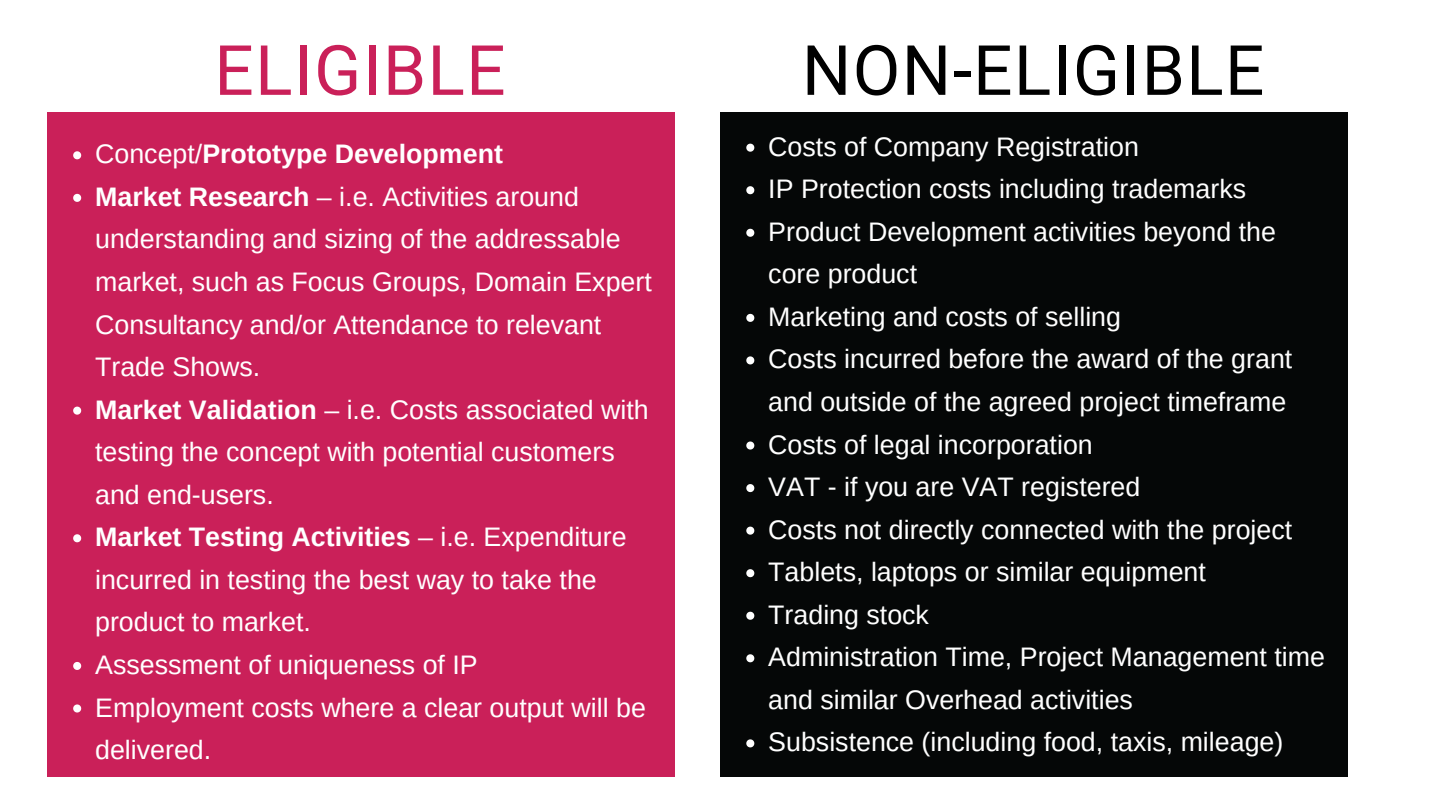
<style>
.page{position:relative;width:1440px;height:810px;background:#fff}
.page>*{position:absolute;margin:0;border:0;box-sizing:border-box;transform-origin:0 0}
.t1{font:69.4px "Roboto";letter-spacing:.02em;color:#000}
.t2{font:69.4px "Roboto";letter-spacing:.02em;color:#ca2059}
.t3{font:26.8px/42.6px "Arimo";color:#fff}
.s1{font-weight:700}
</style>
<div class="page">
<div style="left:47px;top:112px;width:627px;height:665px;background:#ca2059"></div>
<div style="left:720px;top:112px;width:628px;height:665px;background:#050707"></div>
<svg style="left:746px;top:144px;width:8px;height:8px"></svg>
<svg style="left:746px;top:186px;width:8px;height:8px"></svg>
<svg style="left:746px;top:229px;width:8px;height:8px"></svg>
<svg style="left:746px;top:314px;width:8px;height:8px"></svg>
<svg style="left:746px;top:356px;width:8px;height:8px"></svg>
<svg style="left:746px;top:442px;width:8px;height:8px"></svg>
<svg style="left:746px;top:484px;width:8px;height:8px"></svg>
<svg style="left:746px;top:527px;width:8px;height:8px"></svg>
<svg style="left:746px;top:569px;width:8px;height:8px"></svg>
<svg style="left:746px;top:612px;width:8px;height:8px"></svg>
<svg style="left:746px;top:654px;width:8px;height:8px"></svg>
<svg style="left:746px;top:739px;width:8px;height:8px"></svg>
<svg style="left:73px;top:151px;width:8px;height:8px"></svg>
<svg style="left:73px;top:194px;width:8px;height:8px"></svg>
<svg style="left:73px;top:407px;width:8px;height:8px"></svg>
<svg style="left:73px;top:534px;width:8px;height:8px"></svg>
<svg style="left:73px;top:662px;width:8px;height:8px"></svg>
<svg style="left:73px;top:704px;width:8px;height:9px"></svg>
<h1 class="t2" style="left:214px;top:31px;width:293px">ELIGIBLE</h1>
<h1 class="t1" style="left:802px;top:31px;width:464px">NON-ELIGIBLE</h1>
<p class="t3" style="left:95px;top:133px;width:558px">Concept/<span class="s1">Prototype Development<br>Market Research</span> – i.e. Activities around understanding and sizing of the addressable market, such as Focus Groups, Domain Expert Consultancy and/or Attendance to relevant Trade Shows.<br><span class="s1">Market Validation</span> – i.e. Costs associated with testing the concept with potential customers and end-users.<br><span class="s1">Market Testing Activities</span> – i.e. Expenditure incurred in testing the best way to take the product to market.<br>Assessment of uniqueness of IP<br>Employment costs where a clear output will be delivered.</p>
<p class="t3" style="left:768px;top:125px;width:558px">Costs of Company Registration<br>IP Protection costs including trademarks Product Development activities beyond the core product<br>Marketing and costs of selling<br>Costs incurred before the award of the grant and outside of the agreed project timeframe Costs of legal incorporation<br>VAT - if you are VAT registered<br>Costs not directly connected with the project Tablets, laptops or similar equipment<br>Trading stock<br>Administration Time, Project Management time and similar Overhead activities<br>Subsistence (including food, taxis, mileage)</p>
</div>
